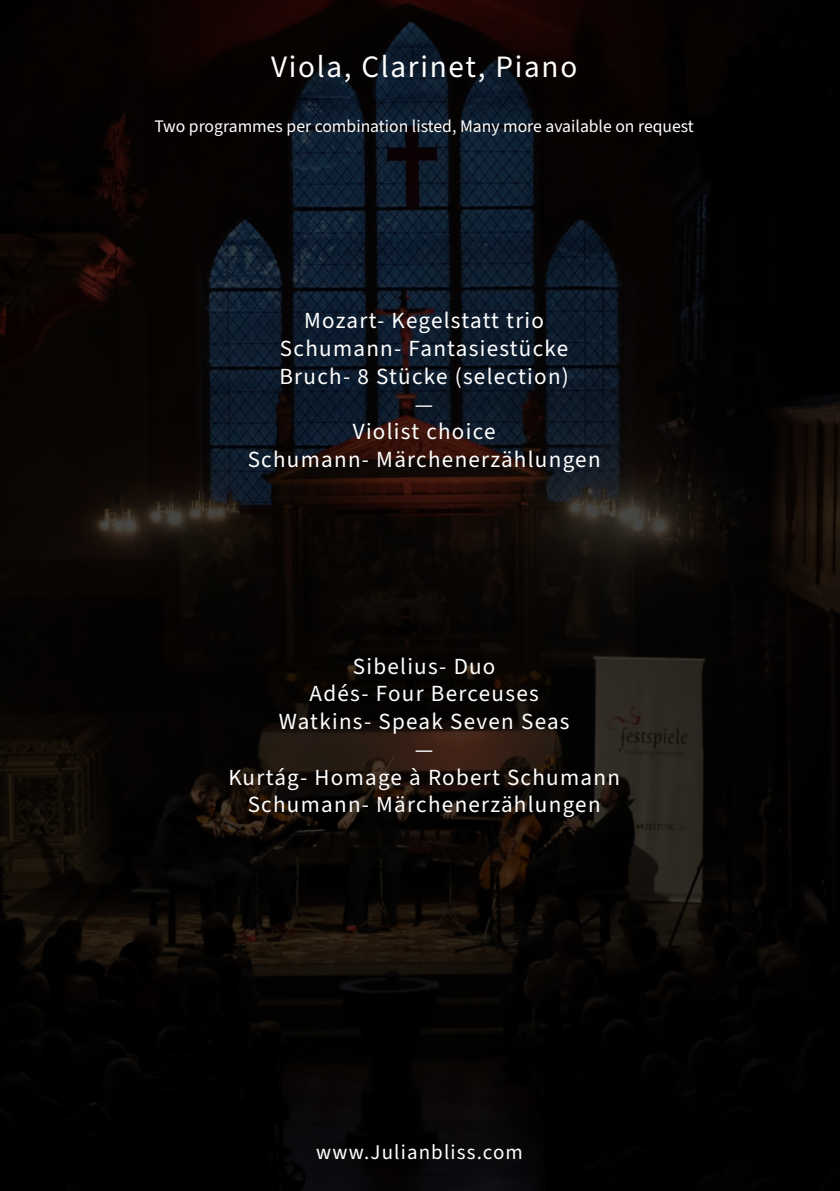
<style>
.page{position:relative;width:840px;height:1191px;background:#fff}
.page>*{position:absolute;margin:0;border:0;box-sizing:border-box;transform-origin:0 0}
.t1{font:31.2px "Source Sans 3";letter-spacing:.055em;color:#fff}
.t2{font:23px/27.6px "Source Sans 3";letter-spacing:.055em;color:#fff;text-align:center}
.t3{font:21px "Source Sans 3";letter-spacing:.055em;color:#fff}
.t4{font:17.6px "Source Sans 3";color:#fff}
</style>
<div class="page">
<img style="left:0;top:0;width:839px;height:1191px">
<h1 class="t1" style="left:271px;top:47px;width:307px">Viola, Clarinet, Piano</h1>
<p class="t4" style="left:154px;top:115px;width:540px">Two programmes per combination listed, Many more available on request</p>
<p class="t2" style="left:247px;top:307px;width:354px">Mozart- Kegelstatt trio<br>Schumann- Fantasiestücke<br>Bruch- 8 Stücke (selection)<br>—<br>Violist choice<br>Schumann- Märchenerzählungen</p>
<p class="t2" style="left:228px;top:652px;width:393px">Sibelius- Duo<br>Adés- Four Berceuses<br>Watkins- Speak Seven Seas<br>—<br>Kurtág- Homage à Robert Schumann<br>Schumann- Märchenerzählungen</p>
<p class="t3" style="left:316px;top:1138px;width:208px">www.Julianbliss.com</p>
</div>
